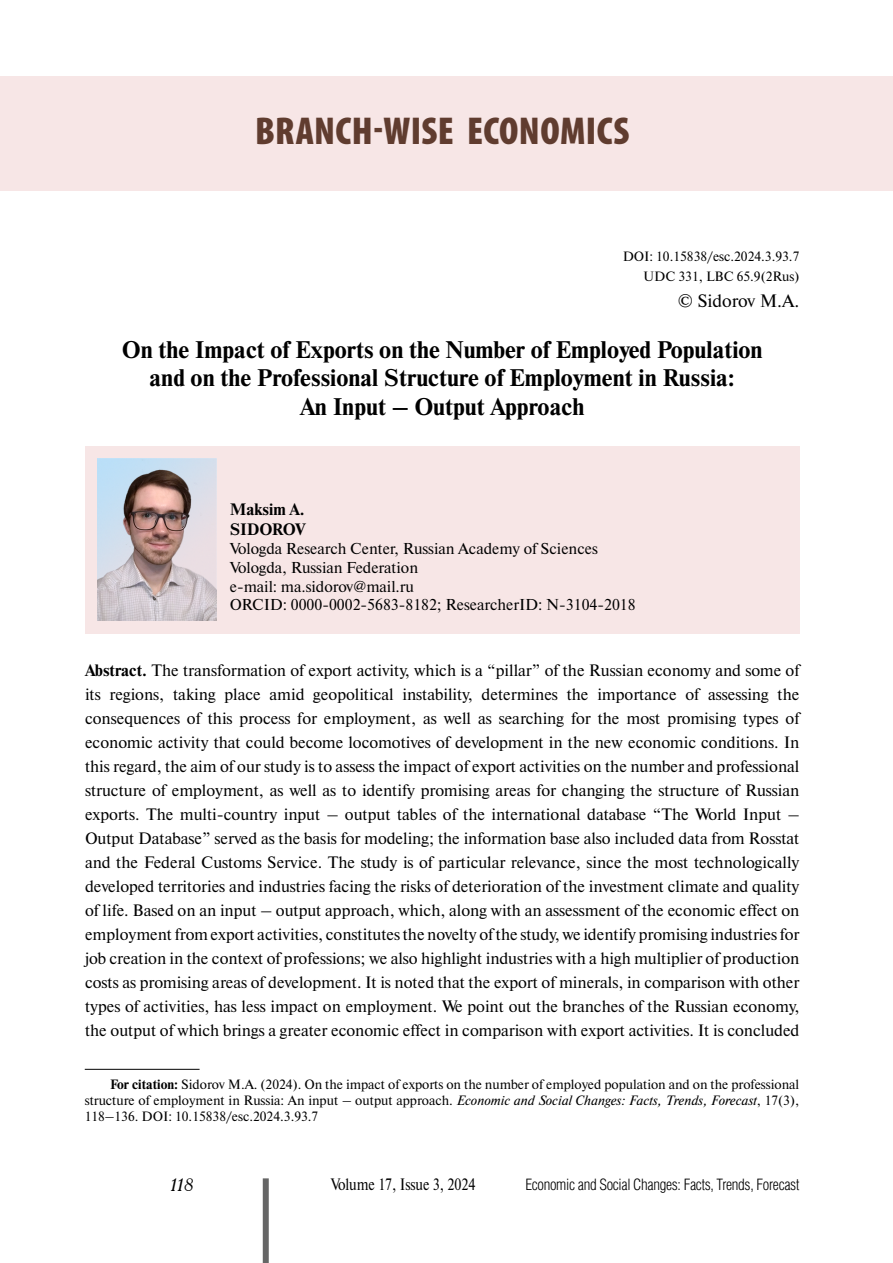
<style>
.page{position:relative;width:893px;height:1263px;background:#fff}
.page>*{position:absolute;margin:0;border:0;box-sizing:border-box;transform-origin:0 0}
.t1{font:900 condensed 39px "Myriad Pro";letter-spacing:.01em;color:#603c2f}
.t2{font:700 24px/28.8px "Newton C";color:#000;text-align:center}
.t3{font:18px "Newton C";color:#000}
.t4{font:italic 18px "Academy";color:#000}
.t5{font:16.5px/24px "Newton C";color:#000;text-align:justify}
.t6{font:16.5px "Newton C";color:#000;scale:.85 1}
.t7{font:700 16.5px/19.8px "Newton C";color:#000}
.t8{font:15.75px/18.9px "Newton C";color:#000}
.t9{font:300 15.75px "Helios Cond";letter-spacing:-.02em;color:#000}
.t10{font:13.5px/16.2px "Newton C";color:#000;text-align:right}
.s1{font-weight:700}
.s2{font-style:italic}
</style>
<div class="page">
<div style="left:263px;top:1178px;width:6px;height:85px;background:#666"></div>
<div style="left:0;top:76px;width:893px;height:114px;background:#f7e6e6"></div>
<div style="left:85px;top:446px;width:714px;height:187px;background:#f7e6e6"></div>
<hr style="left:85px;top:1069px;width:115px;height:1px;background:#000">
<img style="left:98px;top:459px;width:119px;height:161px">
<h1 class="t1" style="left:255px;top:106px;width:376px">BRANCH-WISE ECONOMICS</h1>
<p class="t10" style="left:623px;top:246px;width:178px;line-height:20.4px">DOI: 10.15838/esc.2024.3.93.7<br>UDC 331, LBC 65.9(2Rus)</p>
<p class="t3" style="left:678px;top:291px;width:123px">© Sidorov M.A.</p>
<h2 class="t2" style="left:122px;top:335px;width:642px">On the Impact of Exports on the Number of Employed Population and on the Professional Structure of Employment in Russia:<br>An Input – Output Approach</h2>
<p class="t7" style="left:230px;top:499px;width:77px">Maksim A.<br>SIDOROV</p>
<p class="t8" style="left:230px;top:539px;width:407px">Vologda Research Center, Russian Academy of Sciences Vologda, Russian Federation<br>e-mail: ma.sidorov@mail.ru<br>ORCID: 0000-0002-5683-8182; ResearcherID: N-3104-2018</p>
<p class="t5" style="left:85px;top:658px;width:716px"><span class="s1">Abstract.</span> The transformation of export activity, which is a “pillar” of the Russian economy and some of its regions, taking place amid geopolitical instability, determines the importance of assessing the consequences of this process for employment, as well as searching for the most promising types of economic activity that could become locomotives of development in the new economic conditions. In this regard, the aim of our study is to assess the impact of export activities on the number and professional structure of employment, as well as to identify promising areas for changing the structure of Russian exports. The multi-country input – output tables of the international database “The World Input – Output Database” served as the basis for modeling; the information base also included data from Rosstat and the Federal Customs Service. The study is of particular relevance, since the most technologically developed territories and industries facing the risks of deterioration of the investment climate and quality of life. Based on an input – output approach, which, along with an assessment of the economic effect on employment from export activities, constitutes the novelty of the study, we identify promising industries for job creation in the context of professions; we also highlight industries with a high multiplier of production costs as promising areas of development. It is noted that the export of minerals, in comparison with other types of activities, has less impact on employment. We point out the branches of the Russian economy, the output of which brings a greater economic effect in comparison with export activities. It is concluded</p>
<p class="t10" style="left:85px;top:1076px;width:716px;text-align:justify;text-indent:26px"><span class="s1">For citation:</span> Sidorov M.A. (2024). On the impact of exports on the number of employed population and on the professional structure of employment in Russia: An input – output approach. <span class="s2">Economic and Social Changes: Facts, Trends, Forecast</span>, 17(3), 118–136. DOI: 10.15838/esc.2024.3.93.7</p>
<p class="t4" style="left:170px;top:1174px;width:25px">118</p>
<p class="t6" style="left:331px;top:1176px;width:172px">Volume 17, Issue 3, 2024</p>
<p class="t9" style="left:525px;top:1176px;width:276px">Economic and Social Changes: Facts, Trends, Forecast</p>
</div>
